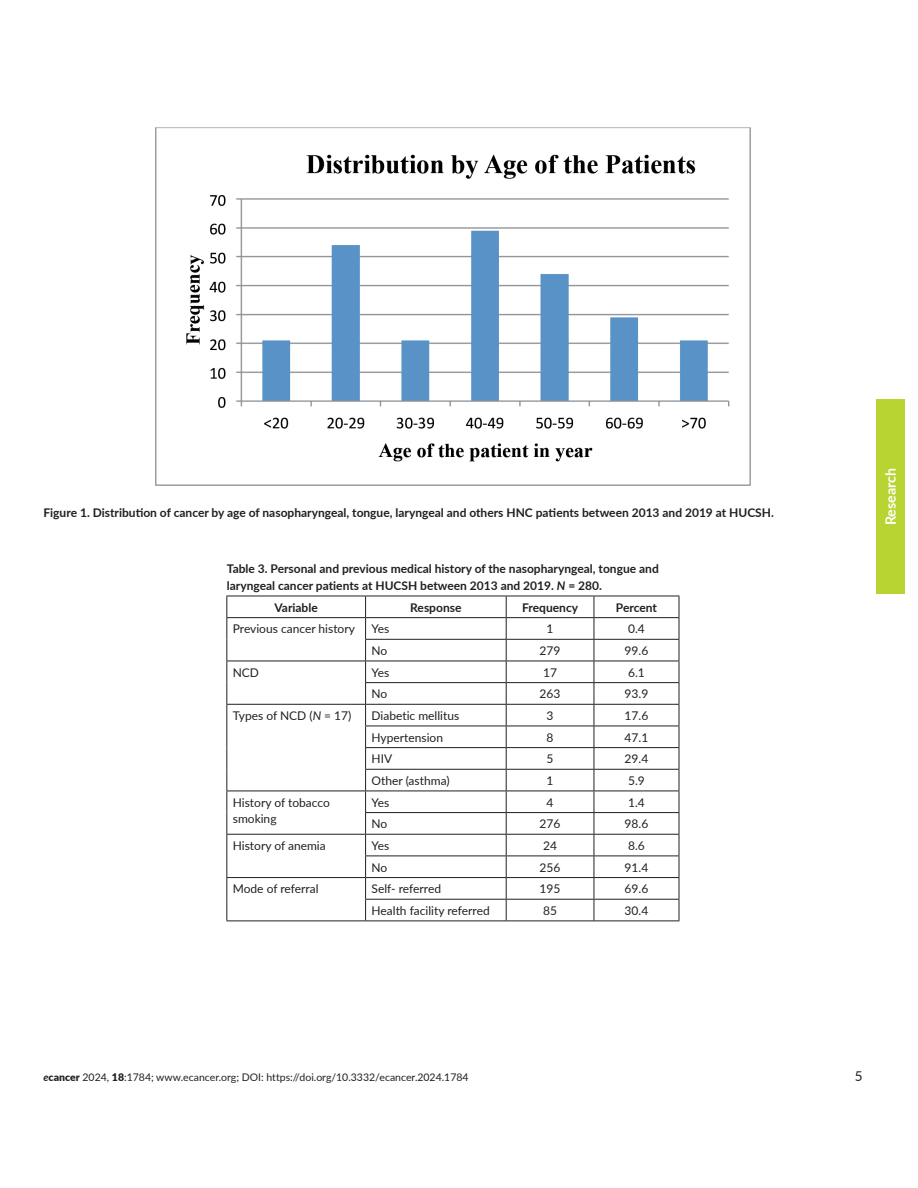
<style>
.page{position:relative;width:918px;height:1188px;background:#fff}
.page>*{position:absolute;margin:0;border:0;box-sizing:border-box;transform-origin:0 0}
.t1{font:700 14.25px "Lato";color:#fff}
.t2{font:13.5px "Lato";color:#231f20}
.t3{font:12px/16.5px "Lato";color:#231f20}
.t4{font:700 12px/16.5px "Lato";color:#231f20}
.t5{font:10.5px "Lato";color:#231f20}
.s1{font-style:italic}
.s2{font-weight:700;font-style:italic}
.s3{font-weight:900}
</style>
<div class="page">
<div style="left:876px;top:399px;width:29px;height:195px;background:#b8d432"></div>
<img style="left:155px;top:127px;width:596px;height:358px">
<hr style="left:226px;top:596px;width:140px;height:1px;background:#231f20">
<hr style="left:366px;top:596px;width:140px;height:1px;background:#231f20">
<hr style="left:506px;top:596px;width:88px;height:1px;background:#231f20">
<hr style="left:594px;top:596px;width:85px;height:1px;background:#231f20">
<hr style="left:226px;top:617px;width:140px;height:1px;background:#231f20">
<hr style="left:366px;top:617px;width:140px;height:1px;background:#231f20">
<hr style="left:506px;top:617px;width:88px;height:1px;background:#231f20">
<hr style="left:594px;top:617px;width:85px;height:1px;background:#231f20">
<hr style="left:365px;top:639px;width:141px;height:1px;background:#231f20">
<hr style="left:506px;top:639px;width:88px;height:1px;background:#231f20">
<hr style="left:594px;top:639px;width:85px;height:1px;background:#231f20">
<hr style="left:226px;top:661px;width:140px;height:1px;background:#231f20">
<hr style="left:366px;top:661px;width:140px;height:1px;background:#231f20">
<hr style="left:506px;top:661px;width:88px;height:1px;background:#231f20">
<hr style="left:594px;top:661px;width:85px;height:1px;background:#231f20">
<hr style="left:365px;top:682px;width:141px;height:1px;background:#231f20">
<hr style="left:506px;top:682px;width:88px;height:1px;background:#231f20">
<hr style="left:594px;top:682px;width:85px;height:1px;background:#231f20">
<hr style="left:226px;top:704px;width:140px;height:1px;background:#231f20">
<hr style="left:366px;top:704px;width:140px;height:1px;background:#231f20">
<hr style="left:506px;top:704px;width:88px;height:1px;background:#231f20">
<hr style="left:594px;top:704px;width:85px;height:1px;background:#231f20">
<hr style="left:365px;top:726px;width:141px;height:1px;background:#231f20">
<hr style="left:506px;top:726px;width:88px;height:1px;background:#231f20">
<hr style="left:594px;top:726px;width:85px;height:1px;background:#231f20">
<hr style="left:365px;top:747px;width:141px;height:1px;background:#231f20">
<hr style="left:506px;top:747px;width:88px;height:1px;background:#231f20">
<hr style="left:594px;top:747px;width:85px;height:1px;background:#231f20">
<hr style="left:365px;top:769px;width:141px;height:1px;background:#231f20">
<hr style="left:506px;top:769px;width:88px;height:1px;background:#231f20">
<hr style="left:594px;top:769px;width:85px;height:1px;background:#231f20">
<hr style="left:226px;top:791px;width:140px;height:1px;background:#231f20">
<hr style="left:366px;top:791px;width:140px;height:1px;background:#231f20">
<hr style="left:506px;top:791px;width:88px;height:1px;background:#231f20">
<hr style="left:594px;top:791px;width:85px;height:1px;background:#231f20">
<hr style="left:365px;top:812px;width:141px;height:1px;background:#231f20">
<hr style="left:506px;top:812px;width:88px;height:1px;background:#231f20">
<hr style="left:594px;top:812px;width:85px;height:1px;background:#231f20">
<hr style="left:226px;top:834px;width:140px;height:1px;background:#231f20">
<hr style="left:366px;top:834px;width:140px;height:1px;background:#231f20">
<hr style="left:506px;top:834px;width:88px;height:1px;background:#231f20">
<hr style="left:594px;top:834px;width:85px;height:1px;background:#231f20">
<hr style="left:365px;top:856px;width:141px;height:1px;background:#231f20">
<hr style="left:506px;top:856px;width:88px;height:1px;background:#231f20">
<hr style="left:594px;top:856px;width:85px;height:1px;background:#231f20">
<hr style="left:226px;top:877px;width:140px;height:1px;background:#231f20">
<hr style="left:366px;top:877px;width:140px;height:1px;background:#231f20">
<hr style="left:506px;top:877px;width:88px;height:1px;background:#231f20">
<hr style="left:594px;top:877px;width:85px;height:1px;background:#231f20">
<hr style="left:365px;top:899px;width:141px;height:1px;background:#231f20">
<hr style="left:506px;top:899px;width:88px;height:1px;background:#231f20">
<hr style="left:594px;top:899px;width:85px;height:1px;background:#231f20">
<hr style="left:226px;top:921px;width:140px;height:1px;background:#231f20">
<hr style="left:366px;top:921px;width:140px;height:1px;background:#231f20">
<hr style="left:506px;top:921px;width:88px;height:1px;background:#231f20">
<hr style="left:594px;top:921px;width:85px;height:1px;background:#231f20">
<svg style="left:226px;top:596px;width:1px;height:325px"></svg>
<svg style="left:365px;top:596px;width:1px;height:325px"></svg>
<svg style="left:506px;top:596px;width:1px;height:325px"></svg>
<svg style="left:594px;top:596px;width:1px;height:325px"></svg>
<svg style="left:679px;top:596px;width:1px;height:325px"></svg>
<p class="t4" style="left:44px;top:504px;width:732px">Figure 1. Distribution of cancer by age of nasopharyngeal, tongue, laryngeal and others HNC patients between 2013 and 2019 at HUCSH.</p>
<p class="t4" style="left:227px;top:560px;width:433px">Table 3. Personal and previous medical history of the nasopharyngeal, tongue and laryngeal cancer patients at HUCSH between 2013 and 2019. <span class="s1">N</span> = 280.</p>
<p class="t4" style="left:275px;top:599px;width:45px">Variable</p>
<p class="t4" style="left:410px;top:599px;width:53px">Response</p>
<p class="t4" style="left:522px;top:599px;width:57px">Frequency</p>
<p class="t4" style="left:616px;top:599px;width:43px">Percent</p>
<p class="t3" style="left:233px;top:620px;width:124px">Previous cancer history</p>
<p class="t3" style="left:372px;top:620px;width:19px">Yes</p>
<p class="t3" style="left:547px;top:620px;width:8px">1</p>
<p class="t3" style="left:628px;top:620px;width:18px">0.4</p>
<p class="t3" style="left:372px;top:642px;width:17px">No</p>
<p class="t3" style="left:540px;top:642px;width:22px">279</p>
<p class="t3" style="left:625px;top:642px;width:25px">99.6</p>
<p class="t3" style="left:233px;top:664px;width:28px">NCD</p>
<p class="t3" style="left:372px;top:664px;width:19px">Yes</p>
<p class="t3" style="left:543px;top:664px;width:15px">17</p>
<p class="t3" style="left:628px;top:664px;width:18px">6.1</p>
<p class="t3" style="left:372px;top:685px;width:17px">No</p>
<p class="t3" style="left:540px;top:685px;width:22px">263</p>
<p class="t3" style="left:625px;top:685px;width:25px">93.9</p>
<p class="t3" style="left:233px;top:707px;width:120px">Types of NCD (<span class="s1">N</span> = 17)</p>
<p class="t3" style="left:372px;top:707px;width:89px">Diabetic mellitus</p>
<p class="t3" style="left:547px;top:707px;width:8px">3</p>
<p class="t3" style="left:625px;top:707px;width:25px">17.6</p>
<p class="t3" style="left:372px;top:728px;width:73px">Hypertension</p>
<p class="t3" style="left:547px;top:728px;width:8px">8</p>
<p class="t3" style="left:625px;top:728px;width:25px">47.1</p>
<p class="t3" style="left:372px;top:750px;width:22px">HIV</p>
<p class="t3" style="left:547px;top:750px;width:8px">5</p>
<p class="t3" style="left:625px;top:750px;width:25px">29.4</p>
<p class="t3" style="left:372px;top:772px;width:80px">Other (asthma)</p>
<p class="t3" style="left:547px;top:772px;width:8px">1</p>
<p class="t3" style="left:628px;top:772px;width:18px">5.9</p>
<p class="t3" style="left:233px;top:793px;width:99px">History of tobacco smoking</p>
<p class="t3" style="left:372px;top:793px;width:19px">Yes</p>
<p class="t3" style="left:547px;top:793px;width:8px">4</p>
<p class="t3" style="left:628px;top:793px;width:18px">1.4</p>
<p class="t3" style="left:372px;top:815px;width:17px">No</p>
<p class="t3" style="left:540px;top:815px;width:22px">276</p>
<p class="t3" style="left:625px;top:815px;width:25px">98.6</p>
<p class="t3" style="left:233px;top:837px;width:94px">History of anemia</p>
<p class="t3" style="left:372px;top:837px;width:19px">Yes</p>
<p class="t3" style="left:543px;top:837px;width:15px">24</p>
<p class="t3" style="left:628px;top:837px;width:18px">8.6</p>
<p class="t3" style="left:372px;top:858px;width:17px">No</p>
<p class="t3" style="left:540px;top:858px;width:22px">256</p>
<p class="t3" style="left:625px;top:858px;width:25px">91.4</p>
<p class="t3" style="left:233px;top:880px;width:87px">Mode of referral</p>
<p class="t3" style="left:372px;top:880px;width:71px">Self- referred</p>
<p class="t3" style="left:540px;top:880px;width:22px">195</p>
<p class="t3" style="left:625px;top:880px;width:25px">69.6</p>
<p class="t3" style="left:372px;top:902px;width:120px">Health facility referred</p>
<p class="t3" style="left:543px;top:902px;width:15px">85</p>
<p class="t3" style="left:625px;top:902px;width:25px">30.4</p>
<p class="t1" style="left:880px;top:525px;width:59px;rotate:-90deg">Research</p>
<p class="t5" style="left:44px;top:1070px;width:427px"><span class="s2">e</span><span class="s3">cancer</span> 2024, <span class="s3">18</span>:1784; www.ecancer.org; DOI: https://doi.org/10.3332/ecancer.2024.1784</p>
<p class="t2" style="left:855px;top:1067px;width:9px">5</p>
</div>
